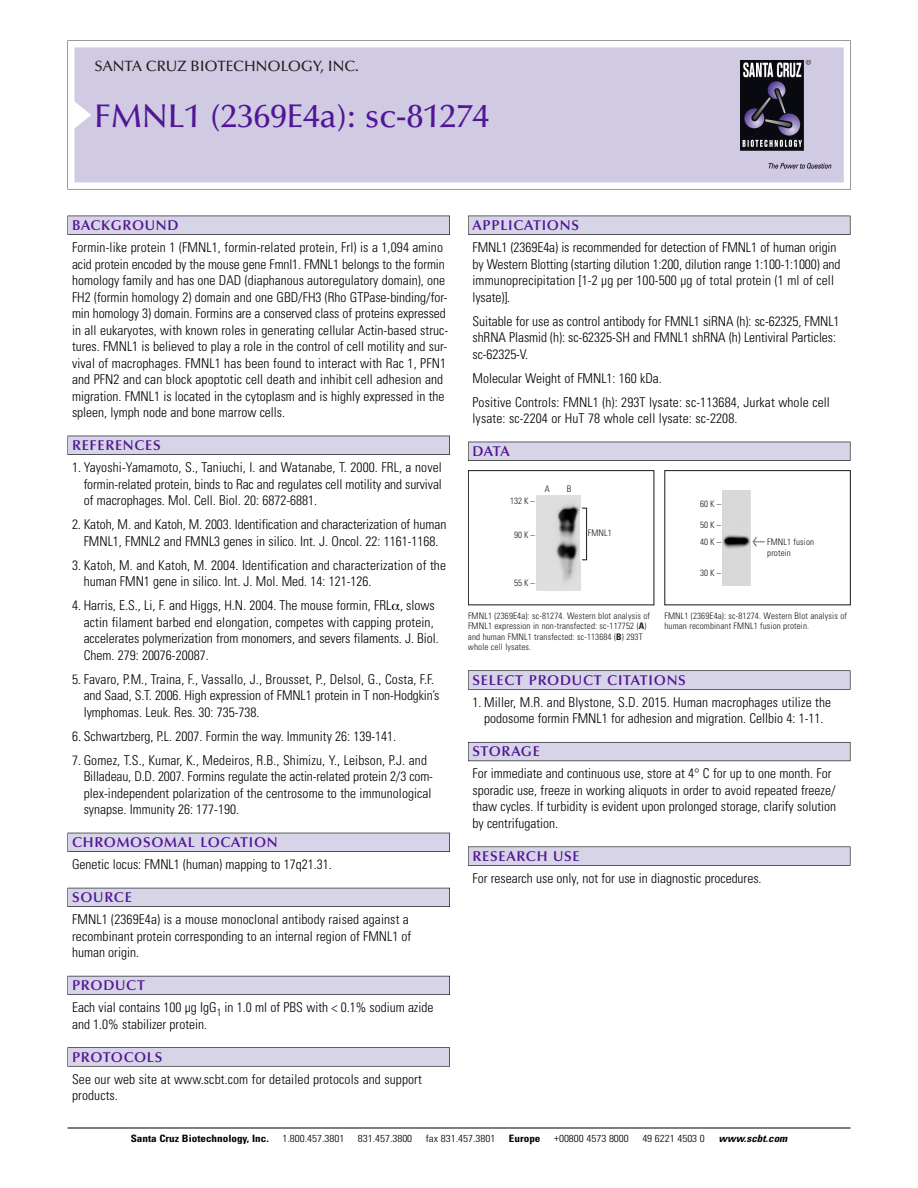
<style>
.page{position:relative;width:918px;height:1188px;background:#fff}
.page>*{position:absolute;margin:0;border:0;box-sizing:border-box;transform-origin:0 0}
.t1{font:500 33px "Optima";color:#511695}
.t2{font:500 15px "Optima";color:#231f20}
.t3{font:600 14.25px "Optima";letter-spacing:.05em;color:#511695}
.t4{font:300 condensed 13.5px/16.5px "Univers";color:#000}
.t5{font:300 condensed 10.2px "Univers";color:#000;scale:1.1 1}
.t6{font:700 condensed 10.2px "Univers";color:#000;scale:1.1 1}
.t7{font:italic 700 condensed 10.2px "Univers";color:#000;scale:1.1 1}
.t8{font:300 condensed 9px/10.5px "Univers";letter-spacing:.015em;color:#191919}
.s1{font-weight:700}
.s2{font-family:"Meta Plus";font-weight:400;font-stretch:normal;font-size:10.5px}
</style>
<div class="page">
<svg style="left:68px;top:40px;width:783px;height:149px"></svg>
<div style="left:74px;top:47px;width:770px;height:135px;background:#d1cae3"></div>
<img style="left:741px;top:60px;width:90px;height:108px">
<div style="left:68px;top:216px;width:382px;height:19px;background:#535256"></div>
<div style="left:68px;top:216px;width:381px;height:18px;background:#d7d4e8"></div>
<div style="left:68px;top:436px;width:382px;height:19px;background:#525156"></div>
<div style="left:68px;top:436px;width:381px;height:18px;background:#d7d4e8"></div>
<div style="left:68px;top:833px;width:382px;height:19px;background:#515057"></div>
<div style="left:68px;top:833px;width:381px;height:18px;background:#d7d4e8"></div>
<div style="left:68px;top:888px;width:382px;height:19px;background:#535259"></div>
<div style="left:68px;top:888px;width:381px;height:18px;background:#d7d4e8"></div>
<div style="left:68px;top:976px;width:382px;height:19px;background:#595860"></div>
<div style="left:68px;top:976px;width:381px;height:18px;background:#d7d4e8"></div>
<svg style="left:68px;top:1047px;width:382px;height:20px"></svg>
<div style="left:68px;top:1048px;width:381px;height:18px;background:#d7d4e8"></div>
<div style="left:468px;top:216px;width:382px;height:19px;background:#535256"></div>
<div style="left:468px;top:216px;width:382px;height:18px;background:#d7d4e8"></div>
<div style="left:468px;top:442px;width:382px;height:19px;background:#525156"></div>
<div style="left:468px;top:442px;width:382px;height:18px;background:#d7d4e8"></div>
<div style="left:468px;top:670px;width:382px;height:20px;background:#666"></div>
<div style="left:468px;top:671px;width:382px;height:18px;background:#d7d4e8"></div>
<div style="left:468px;top:742px;width:382px;height:19px;background:#5e5d65"></div>
<div style="left:468px;top:743px;width:382px;height:18px;background:#d7d4e8"></div>
<div style="left:468px;top:847px;width:382px;height:19px;background:#58575a"></div>
<div style="left:468px;top:847px;width:382px;height:18px;background:#d7d4e8"></div>
<hr style="left:68px;top:1128px;width:782px;height:1px;background:#000">
<div style="left:468px;top:470px;width:186px;height:135px;border:1px solid #191919"></div>
<img style="left:536px;top:496px;width:44px;height:95px">
<div style="left:582px;top:508px;width:5px;height:52px;border:1px solid #191919"></div>
<div style="left:664px;top:470px;width:187px;height:135px;border:1px solid #191919"></div>
<img style="left:722px;top:490px;width:28px;height:95px">
<p class="t2" style="left:94px;top:60px;width:266px">SANTA CRUZ BIOTECHNOLOGY, INC.</p>
<p class="t1" style="left:94px;top:102px;width:396px">FMNL1 (2369E4a): sc-81274</p>
<p class="t3" style="left:72px;top:219px;width:108px">BACKGROUND</p>
<p class="t4" style="left:72px;top:240px;width:378px">Formin-like protein 1 (FMNL1, formin-related protein, Frl) is a 1,094 amino acid protein encoded by the mouse gene Fmnl1. FMNL1 belongs to the formin homology family and has one DAD (diaphanous autoregulatory domain), one FH2 (formin homology 2) domain and one GBD/FH3 (Rho GTPase-binding/for&shy;min homology 3) domain. Formins are a conserved class of proteins expressed in all eukaryotes, with known roles in generating cellular Actin-based struc&shy;tures. FMNL1 is believed to play a role in the control of cell motility and sur&shy;vival of macrophages. FMNL1 has been found to interact with Rac 1, PFN1 and PFN2 and can block apoptotic cell death and inhibit cell adhesion and migration. FMNL1 is located in the cytoplasm and is highly expressed in the spleen, lymph node and bone marrow cells.</p>
<p class="t3" style="left:72px;top:439px;width:90px">REFERENCES</p>
<p class="t4" style="left:84px;top:460px;width:360px;text-align:justify;text-indent:-12px">1. Yayoshi-Yamamoto, S., Taniuchi, I. and Watanabe, T. 2000. FRL, a novel formin-related protein, binds to Rac and regulates cell motility and survival of macrophages. Mol. Cell. Biol. 20: 6872-6881.</p>
<p class="t4" style="left:72px;top:517px;width:376px;text-align:center">2. Katoh, M. and Katoh, M. 2003. Identification and characterization of human<br>FMNL1, FMNL2 and FMNL3 genes in silico. Int. J. Oncol. 22: 1161-1168.</p>
<p class="t4" style="left:84px;top:558px;width:364px;text-indent:-12px">3. Katoh, M. and Katoh, M. 2004. Identification and characterization of the human FMN1 gene in silico. Int. J. Mol. Med. 14: 121-126.</p>
<p class="t4" style="left:84px;top:598px;width:357px;text-indent:-12px">4. Harris, E.S., Li, F. and Higgs, H.N. 2004. The mouse formin, FRL , slows actin filament barbed end elongation, competes with capping protein, accelerates polymerization from monomers, and severs filaments. J. Biol.<br>Chem. 279: 20076-20087.</p>
<p class="t4" style="left:84px;top:672px;width:357px;text-indent:-12px">5. Favaro, P.M., Traina, F., Vassallo, J., Brousset, P., Delsol, G., Costa, F.F. and Saad, S.T. 2006. High expression of FMNL1 protein in T non-Hodgkin’s lymphomas. Leuk. Res. 30: 735-738.</p>
<p class="t4" style="left:72px;top:729px;width:326px">6. Schwartzberg, P.L. 2007. Formin the way. Immunity 26: 139-141.</p>
<p class="t4" style="left:84px;top:753px;width:351px;text-indent:-12px">7. Gomez, T.S., Kumar, K., Medeiros, R.B., Shimizu, Y., Leibson, P.J. and Billadeau, D.D. 2007. Formins regulate the actin-related protein 2/3 com&shy;plex-independent polarization of the centrosome to the immunological synapse. Immunity 26: 177-190.</p>
<p class="t3" style="left:72px;top:836px;width:207px">CHROMOSOMAL LOCATION</p>
<p class="t4" style="left:72px;top:858px;width:261px">Genetic locus: FMNL1 (human) mapping to 17q21.31.</p>
<p class="t3" style="left:72px;top:891px;width:61px">SOURCE</p>
<p class="t4" style="left:72px;top:913px;width:341px">FMNL1 (2369E4a) is a mouse monoclonal antibody raised against a recombinant protein corresponding to an internal region of FMNL1 of human origin.</p>
<p class="t3" style="left:72px;top:979px;width:74px">PRODUCT</p>
<p class="t4" style="left:72px;top:1001px;width:363px">Each vial contains 100 µg IgG<sub>1</sub> in 1.0 ml of PBS with &lt; 0.1% sodium azide and 1.0% stabilizer protein.</p>
<p class="t3" style="left:72px;top:1051px;width:92px">PROTOCOLS</p>
<p class="t4" style="left:72px;top:1072px;width:351px">See our web site at www.scbt.com for detailed protocols and support products.</p>
<p class="t3" style="left:473px;top:219px;width:108px">APPLICATIONS</p>
<p class="t4" style="left:473px;top:240px;width:369px">FMNL1 (2369E4a) is recommended for detection of FMNL1 of human origin by Western Blotting (starting dilution 1:200, dilution range 1:100-1:1000) and immunoprecipitation [1-2 µg per 100-500 µg of total protein (1 ml of cell lysate)].</p>
<p class="t4" style="left:473px;top:314px;width:369px">Suitable for use as control antibody for FMNL1 siRNA (h): sc-62325, FMNL1 shRNA Plasmid (h): sc-62325-SH and FMNL1 shRNA (h) Lentiviral Particles: sc-62325-V.</p>
<p class="t4" style="left:473px;top:371px;width:191px">Molecular Weight of FMNL1: 160 kDa.</p>
<p class="t4" style="left:473px;top:395px;width:359px">Positive Controls: FMNL1 (h): 293T lysate: sc-113684, Jurkat whole cell lysate: sc-2204 or HuT 78 whole cell lysate: sc-2208.</p>
<p class="t3" style="left:473px;top:445px;width:39px">DATA</p>
<p class="t8" style="left:510px;top:497px;width:26px">132 K –</p>
<p class="t8" style="left:514px;top:530px;width:22px">90K–</p>
<p class="t8" style="left:545px;top:485px;width:7px">A</p>
<p class="t8" style="left:567px;top:485px;width:6px">B</p>
<p class="t8" style="left:514px;top:579px;width:22px">55K–</p>
<p class="t8" style="left:588px;top:529px;width:26px">FMNL1</p>
<p class="t8" style="left:468px;top:611px;width:184px">FMNL1 (2369E4a): sc-81274. Western blot analysis of FMNL1 expression in non-transfected: sc-117752 (<span class="s1">A</span>) and human FMNL1 transfected: sc-113684 (<span class="s1">B</span>) 293T whole cell lysates.</p>
<p class="t8" style="left:700px;top:500px;width:22px">60 K –</p>
<p class="t8" style="left:700px;top:517px;width:22px;line-height:17.4px">50 K –<br>40 K –</p>
<p class="t8" style="left:700px;top:569px;width:22px">30 K –</p>
<p class="t8" style="left:767px;top:537px;width:48px;text-indent:-15px"><span class="s2">&lt;</span> FMNL1 fusion protein</p>
<p class="t8" style="left:664px;top:611px;width:184px">FMNL1 (2369E4a): sc-81274. Western Blot analysis of human recombinant FMNL1 fusion protein.</p>
<p class="t3" style="left:473px;top:674px;width:215px">SELECT PRODUCT CITATIONS</p>
<p class="t4" style="left:473px;top:695px;width:360px;text-align:center">1. Miller, M.R. and Blystone, S.D. 2015. Human macrophages utilize the podosome formin FMNL1 for adhesion and migration. Cellbio 4: 1-11.</p>
<p class="t3" style="left:473px;top:746px;width:69px">STORAGE</p>
<p class="t4" style="left:473px;top:767px;width:365px">For immediate and continuous use, store at 4° C for up to one month. For sporadic use, freeze in working aliquots in order to avoid repeated freeze/ thaw cycles. If turbidity is evident upon prolonged storage, clarify solution by centrifugation.</p>
<p class="t3" style="left:473px;top:850px;width:109px">RESEARCH USE</p>
<p class="t4" style="left:473px;top:871px;width:291px">For research use only, not for use in diagnostic procedures.</p>
<p class="t6" style="left:131px;top:1135px;width:127px">Santa Cruz Biotechnology, Inc.</p>
<p class="t5" style="left:282px;top:1135px;width:58px">1.800.457.3801</p>
<p class="t5" style="left:358px;top:1135px;width:51px">831.457.3800</p>
<p class="t5" style="left:426px;top:1135px;width:65px">fax 831.457.3801</p>
<p class="t6" style="left:509px;top:1135px;width:30px">Europe</p>
<p class="t5" style="left:554px;top:1135px;width:69px">+00800 4573 8000</p>
<p class="t5" style="left:642px;top:1135px;width:58px">49 6221 4503 0</p>
<p class="t7" style="left:719px;top:1135px;width:66px">www.scbt.com</p>
</div>
